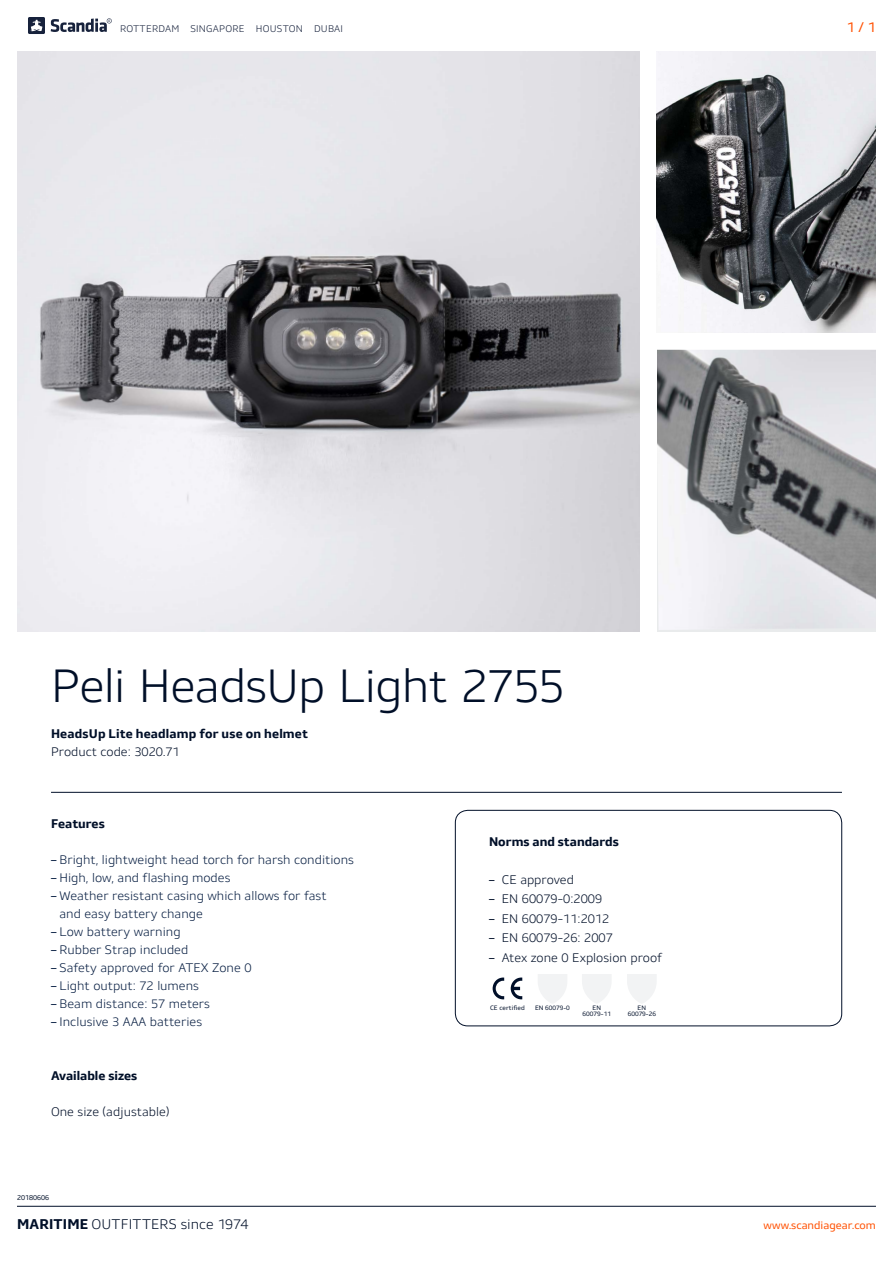
<style>
.page{position:relative;width:893px;height:1263px;background:#fff}
.page>*{position:absolute;margin:0;border:0;box-sizing:border-box;transform-origin:0 0}
.t1{font:300 45px "Stratus";letter-spacing:-.025em;color:#000f28}
.t2{font:300 13.5px "Stratus";color:#000f28}
.t3{font:13.5px "Stratus";color:#ff5000}
.t4{font:300 12px/18px "Stratus";color:#061d41}
.t5{font:300 12px "Stratus";color:#000f28}
.t6{font:700 12px "Stratus";color:#000f28}
.t7{font:10.5px "Stratus";color:#ff5000}
.t8{font:300 9.3px "Stratus";letter-spacing:.02em;color:#17223c}
.t9{font:6.75px "Stratus";color:#000f28}
.t10{font:6.15px/6.1px "Stratus";color:#000f29;text-align:center}
.s1{font-weight:400}
.s2{font-weight:700}
</style>
<div class="page">
<img style="left:17px;top:51px;width:623px;height:580px">
<img style="left:657px;top:51px;width:219px;height:282px">
<img style="left:657px;top:350px;width:219px;height:280px">
<hr style="left:51px;top:792px;width:791px;height:1px;background:#000f28">
<svg style="left:455px;top:810px;width:387px;height:216px"></svg>
<hr style="left:17px;top:1206px;width:859px;height:1px;background:#000f28">
<svg style="left:51px;top:18px;width:61px;height:14px"></svg>
<svg style="left:28px;top:17px;width:17px;height:17px"></svg>
<p class="t8" style="left:120px;top:22px;width:225px">ROTTERDAM SINGAPORE HOUSTON DUBAI</p>
<p class="t3" style="left:847px;top:18px;width:31px">1 / 1</p>
<h1 class="t1" style="left:51px;top:655px;width:516px">Peli HeadsUp Light 2755</h1>
<p class="t6" style="left:51px;top:725px;width:259px">HeadsUp Lite headlamp for use on helmet</p>
<p class="t5" style="left:51px;top:743px;width:130px">Product code: 3020.71</p>
<p class="t6" style="left:51px;top:815px;width:55px">Features</p>
<p class="t4" style="left:51px;top:851px;width:305px"><span class="s1">–</span> Bright, lightweight head torch for harsh conditions</p>
<p class="t4" style="left:51px;top:869px;width:181px"><span class="s1">–</span> High, low, and flashing modes</p>
<p class="t4" style="left:60px;top:887px;width:268px;text-indent:-9px"><span class="s1">–</span> Weather resistant casing which allows for fast and easy battery change</p>
<p class="t4" style="left:51px;top:923px;width:131px"><span class="s1">–</span> Low battery warning</p>
<p class="t4" style="left:51px;top:941px;width:139px"><span class="s1">–</span> Rubber Strap included</p>
<p class="t4" style="left:51px;top:959px;width:202px"><span class="s1">–</span> Safety approved for ATEX Zone 0</p>
<p class="t4" style="left:51px;top:977px;width:149px"><span class="s1">–</span> Light output: 72 lumens</p>
<p class="t4" style="left:51px;top:995px;width:161px"><span class="s1">–</span> Beam distance: 57 meters</p>
<p class="t4" style="left:51px;top:1013px;width:153px"><span class="s1">–</span> Inclusive 3 AAA batteries</p>
<p class="t6" style="left:51px;top:1067px;width:88px">Available sizes</p>
<p class="t5" style="left:51px;top:1103px;width:120px">One size (adjustable)</p>
<p class="t9" style="left:17px;top:1193px;width:34px">20180606</p>
<p class="t6" style="left:489px;top:833px;width:131px">Norms and standards</p>
<p class="t5" style="left:489px;top:871px;width:86px"><span class="s1">–</span> CE approved</p>
<p class="t5" style="left:489px;top:890px;width:115px"><span class="s1">–</span> EN 60079-0:2009</p>
<p class="t5" style="left:489px;top:910px;width:122px"><span class="s1">–</span> EN 60079-11:2012</p>
<p class="t5" style="left:489px;top:929px;width:125px"><span class="s1">–</span> EN 60079-26: 2007</p>
<p class="t5" style="left:489px;top:949px;width:175px"><span class="s1">–</span> Atex zone 0 Explosion proof</p>
<p class="t10" style="left:490px;top:1005px;width:36px">CE certified</p>
<p class="t10" style="left:583px;top:1005px;width:30px">EN<br>60079-11</p>
<p class="t10" style="left:535px;top:1005px;width:36px">EN 60079-0</p>
<p class="t10" style="left:628px;top:1005px;width:30px">EN<br>60079-26</p>
<p class="t2" style="left:17px;top:1215px;width:233px"><span class="s2">MARITIME</span> OUTFITTERS since 1974</p>
<p class="t7" style="left:763px;top:1218px;width:114px">www.scandiagear.com</p>
</div>
